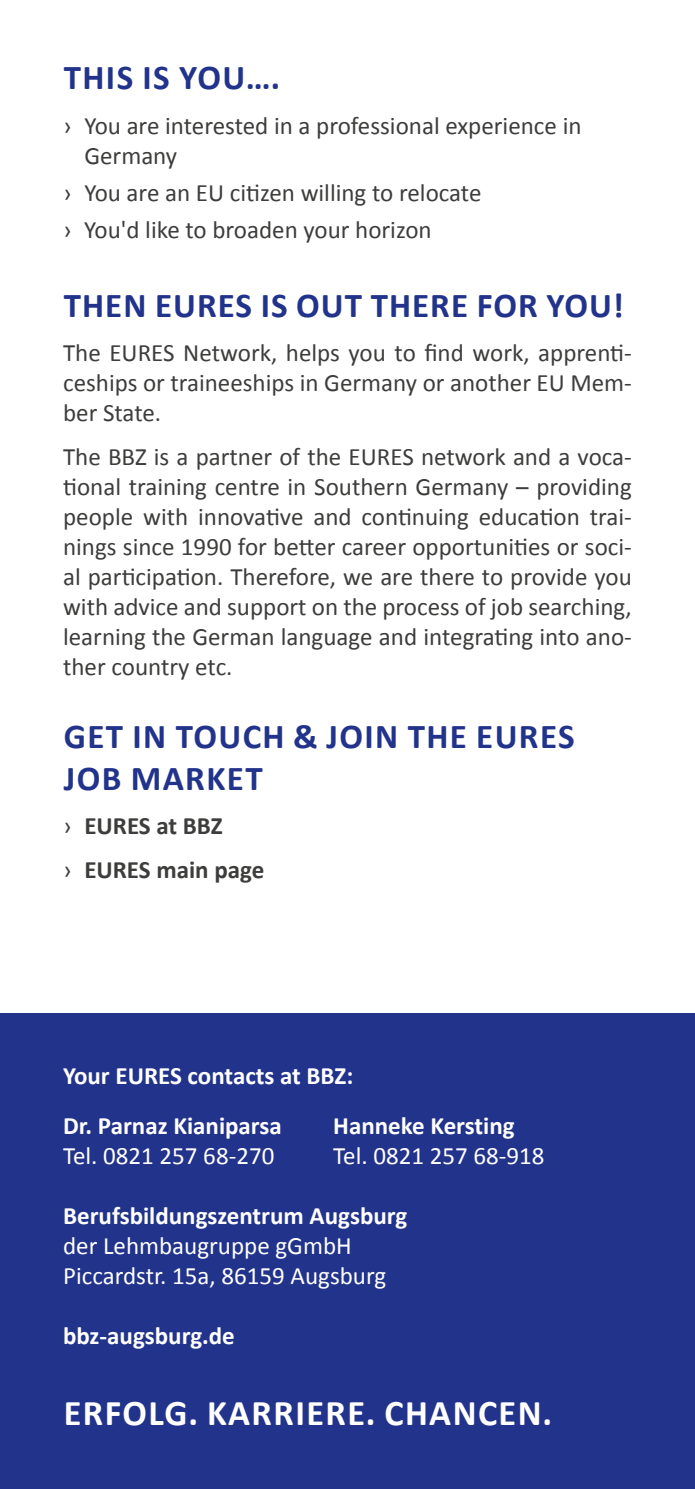
<style>
.page{position:relative;width:695px;height:1489px;background:#fff}
.page>*{position:absolute;margin:0;border:0;box-sizing:border-box;transform-origin:0 0}
.t1{font:700 36.25px "Calibri";letter-spacing:.04em;color:#fff}
.t2{font:700 35px/42px "Calibri";letter-spacing:.04em;color:#22338b}
.t3{font:25px/30px "Calibri";color:#3d3d3c}
.t4{font:700 25px/50px "Calibri";color:#fff}
.t5{font:25px/30px "Calibri";color:#fff}
.t6{font:700 25px/44.2px "Calibri";color:#3d3d3c}
.s1{font-weight:400}
</style>
<div class="page">
<div style="left:0;top:1013px;width:694px;height:475px;background:#22338b"></div>
<h2 class="t2" style="left:64px;top:57px;width:218px">THIS IS YOU….</h2>
<p class="t3" style="left:84px;top:110px;width:498px;text-indent:-21px">› You are interested in a professional experience in<br>Germany</p>
<p class="t3" style="left:63px;top:174px;width:420px;line-height:37px">› You are an EU citizen willing to relocate › You'd like to broaden your horizon</p>
<h2 class="t2" style="left:64px;top:284px;width:561px">THEN EURES IS OUT THERE FOR YOU!</h2>
<p class="t3" style="left:63px;top:338px;width:570px;text-align:justify">The EURES Network, helps you to find work, apprenti&shy;ceships or traineeships in Germany or another EU Mem&shy;ber State.</p>
<p class="t3" style="left:63px;top:442px;width:570px;text-align:justify">The BBZ is a partner of the EURES network and a voca&shy;tional training centre in Southern Germany – providing people with innovative and continuing education trai&shy;nings since 1990 for better career opportunities or soci&shy;al participation. Therefore, we are there to provide you with advice and support on the process of job searching, learning the German language and integrating into ano&shy;ther country etc.</p>
<h2 class="t2" style="left:64px;top:714px;width:512px">GET IN TOUCH &amp; JOIN THE EURES<br>JOB MARKET</h2>
<p class="t6" style="left:63px;top:803px;width:203px"><span class="s1">›</span> EURES at BBZ<br><span class="s1">›</span> EURES main page</p>
<p class="t4" style="left:63px;top:1050px;width:291px">Your EURES contacts at BBZ:<br>Dr. Parnaz Kianiparsa</p>
<p class="t4" style="left:333px;top:1100px;width:183px">Hanneke Kersting</p>
<p class="t5" style="left:63px;top:1140px;width:213px">Tel. 0821 257 68-270</p>
<p class="t5" style="left:333px;top:1140px;width:213px">Tel. 0821 257 68-918</p>
<p class="t4" style="left:63px;top:1190px;width:345px">Berufsbildungszentrum Augsburg</p>
<p class="t5" style="left:63px;top:1230px;width:324px">der Lehmbaugruppe gGmbH<br>Piccardstr. 15a, 86159 Augsburg</p>
<p class="t4" style="left:63px;top:1310px;width:173px">bbz-augsburg.de</p>
<h1 class="t1" style="left:64px;top:1389px;width:489px">ERFOLG. KARRIERE. CHANCEN.</h1>
</div>
